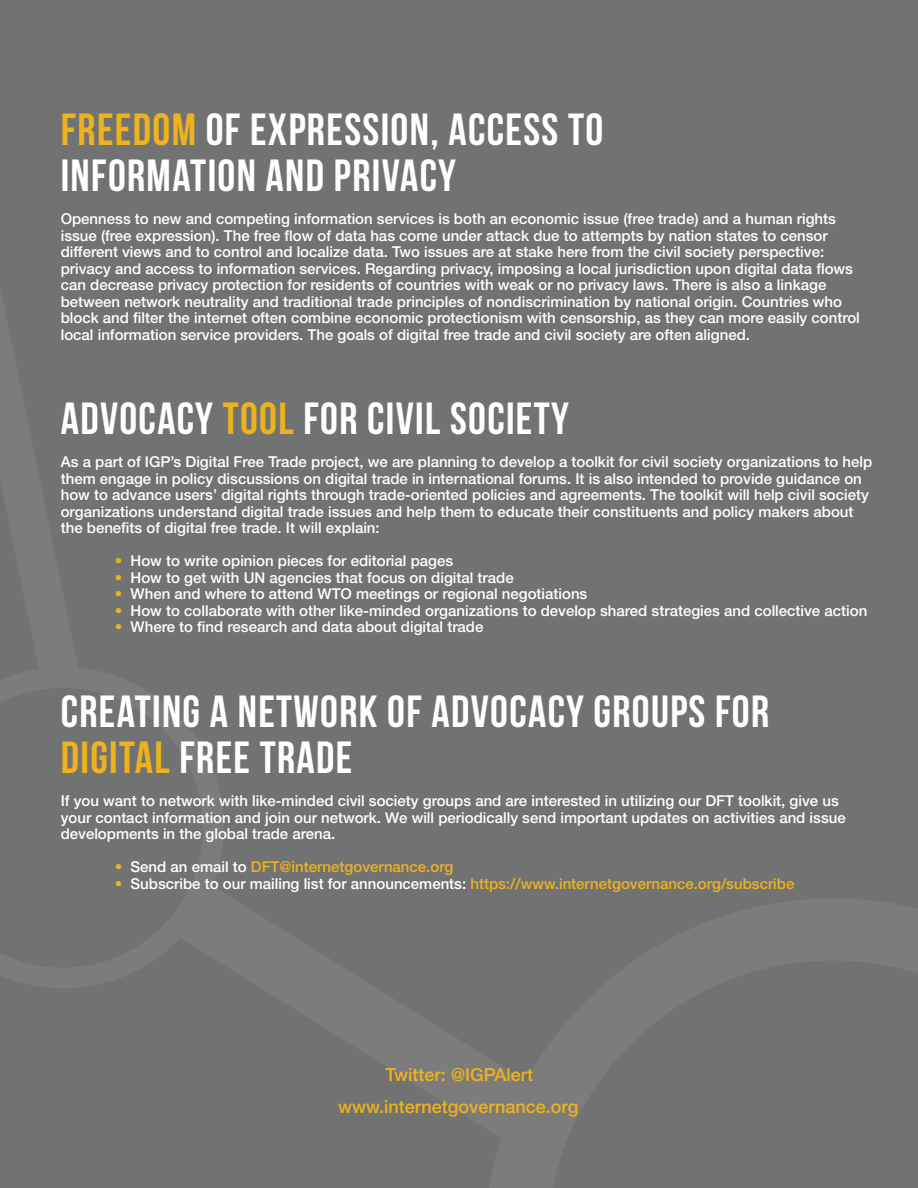
<style>
.page{position:relative;width:918px;height:1188px;background:#717272}
.page>*{position:absolute;margin:0;border:0;box-sizing:border-box;transform-origin:0 0}
.t1{font:700 45px/46.5px "Bebas Neue";letter-spacing:.03em;color:#fff}
.t2{font:500 18px "Helvetica Neue LT Std";color:#eeb21e}
.t3{font:500 15px/16.5px "Helvetica Neue LT Std";color:#fff}
.t4{font:500 15px "Helvetica Neue LT Std";color:#eeb21e}
.s1{color:#eeb21e}
.s2{color:#fff}
</style>
<div class="page">
<svg style="left:490px;top:899px;width:428px;height:289px"></svg>
<svg style="left:0;top:669px;width:223px;height:319px"></svg>
<svg style="left:179px;top:885px;width:372px;height:264px"></svg>
<svg style="left:0;top:290px;width:79px;height:390px"></svg>
<h1 class="t1" style="left:61px;top:106px;width:544px"><span class="s1">FREEDOM</span> OF EXPRESSION, ACCESS TO<br>INFORMATION AND PRIVACY</h1>
<p class="t3" style="left:61px;top:212px;width:801px">Openness to new and competing information services is both an economic issue (free trade) and a human rights issue (free expression). The free flow of data has come under attack due to attempts by nation states to censor different views and to control and localize data. Two issues are at stake here from the civil society perspective: privacy and access to information services. Regarding privacy, imposing a local jurisdiction upon digital data flows can decrease privacy protection for residents of countries with weak or no privacy laws. There is also a linkage between network neutrality and traditional trade principles of nondiscrimination by national origin. Countries who block and filter the internet often combine economic protectionism with censorship, as they can more easily control local information service providers. The goals of digital free trade and civil society are often aligned.</p>
<h1 class="t1" style="left:61px;top:396px;width:510px">ADVOCACY <span class="s1">TOOL</span> FOR CIVIL SOCIETY</h1>
<p class="t3" style="left:61px;top:455px;width:813px">As a part of IGP’s Digital Free Trade project, we are planning to develop a toolkit for civil society organizations to help them engage in policy discussions on digital trade in international forums. It is also intended to provide guidance on how to advance users’ digital rights through trade-oriented policies and agreements. The toolkit will help civil society organizations understand digital trade issues and help them to educate their constituents and policy makers about the benefits of digital free trade. It will explain:</p>
<p class="t3" style="left:115px;top:554px;width:340px"><span class="s1">•</span> How to write opinion pieces for editorial pages</p>
<p class="t3" style="left:115px;top:571px;width:401px"><span class="s1">•</span> How to get with UN agencies that focus on digital trade</p>
<p class="t3" style="left:115px;top:587px;width:474px"><span class="s1">•</span> When and where to attend WTO meetings or regional negotiations</p>
<p class="t3" style="left:115px;top:604px;width:754px"><span class="s1">•</span> How to collaborate with other like-minded organizations to develop shared strategies and collective action</p>
<p class="t3" style="left:115px;top:620px;width:370px"><span class="s1">•</span> Where to find research and data about digital trade</p>
<h1 class="t1" style="left:61px;top:688px;width:710px">CREATING A NETWORK OF ADVOCACY GROUPS FOR<br><span class="s1">DIGITAL</span> FREE TRADE</h1>
<p class="t3" style="left:61px;top:794px;width:787px">If you want to network with like-minded civil society groups and are interested in utilizing our DFT toolkit, give us your contact information and join our network. We will periodically send important updates on activities and issue developments in the global trade arena.</p>
<p class="t4" style="left:115px;top:861px;width:340px">• <span class="s2">Send an email to</span> DFT@internetgovernance.org</p>
<p class="t4" style="left:115px;top:878px;width:681px">• <span class="s2">Subscribe to our mailing list for announcements:</span> https://www.internetgovernance.org/subscribe</p>
<p class="t2" style="left:385px;top:1068px;width:149px">Twitter: @IGPAlert</p>
<p class="t2" style="left:338px;top:1100px;width:242px">www.internetgovernance.org</p>
</div>
